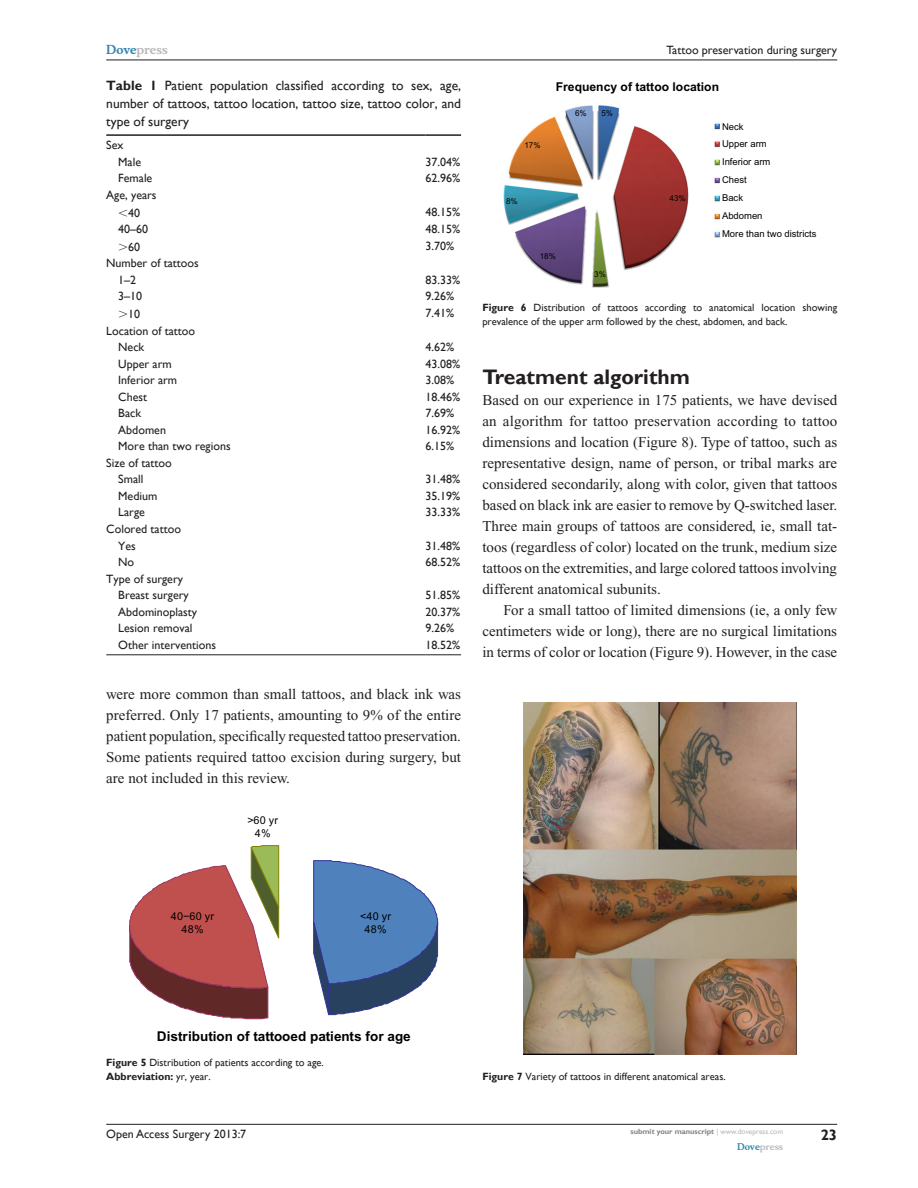
<style>
.page{position:relative;width:918px;height:1188px;background:#fff}
.page>*{position:absolute;margin:0;border:0;box-sizing:border-box;transform-origin:0 0}
.t1{font:700 21px "Gill Sans";color:#231f20}
.TxF{font:15px/21px "Times New Roman";color:#231f20;text-align:justify}
.Tx{font:15px/21px "Times New Roman";color:#231f20;text-align:justify}
.t2{font:700 15px "Gill Sans";color:#231f20}
.TN_TT{font:13.5px/18px "Gill Sans";color:#231f20;text-align:justify}
.t3{font:700 13.5px "Arial";color:#000}
.t4{font:700 12.15px "Arial";color:#000}
.TB{font:12px "Gill Sans";color:#231f20}
.t5{font:700 12px "Musee";color:#b8b9bc}
.t6{font:10.8px/12.9px "Arial";letter-spacing:.03em;color:#000;text-align:center}
.FC{font:10.5px/13.5px "Gill Sans";color:#231f20}
.FigSNRI{font:700 10.5px "Gill Sans";color:#231f20}
.t7{font:9.45px/18px "Arial";color:#000}
.t8{font:700 9px "Musee";color:#b8b9bc}
.t9{font:8.1px "Arial";color:#000}
.t10{font:700 7.5px "Gill Sans";color:#808285}
.s1{color:#3485ae}
.s2{font-weight:700}
.s3{font-family:"Mathematical Pi One"}
.s4{font-weight:400}
.s5{font-weight:400;color:#b8b9bc}
</style>
<div class="page">
<hr style="left:106px;top:1124px;width:731px;height:1px;background:#231f20">
<hr style="left:106px;top:60px;width:731px;height:1px;background:#231f20">
<hr style="left:106px;top:654px;width:320px;height:1px;background:#231f20">
<hr style="left:426px;top:654px;width:35px;height:1px;background:#231f20">
<hr style="left:106px;top:134px;width:320px;height:2px;background:#231f20">
<hr style="left:426px;top:134px;width:35px;height:2px;background:#231f20">
<svg style="left:314px;top:861px;width:124px;height:154px"></svg>
<svg style="left:130px;top:846px;width:149px;height:173px"></svg>
<img style="left:503px;top:105px;width:217px;height:183px">
<img style="left:523px;top:702px;width:273px;height:353px">
<p class="t5" style="left:106px;top:43px;width:63px"><span class="s1">Dove</span>press</p>
<p class="TN_TT" style="left:106px;top:77px;width:356px"><span class="s2">Table 1</span> Patient population classified according to sex, age, number of tattoos, tattoo location, tattoo size, tattoo color, and type of surgery</p>
<p class="TB" style="left:106px;top:138px;width:19px">Sex</p>
<p class="TB" style="left:118px;top:155px;width:24px">Male</p>
<p class="TB" style="left:426px;top:155px;width:36px">37.04%</p>
<p class="TB" style="left:118px;top:171px;width:36px">Female</p>
<p class="TB" style="left:426px;top:171px;width:36px">62.96%</p>
<p class="TB" style="left:106px;top:188px;width:52px">Age, years</p>
<p class="TB" style="left:118px;top:206px;width:23px"><span class="s3">,</span>40</p>
<p class="TB" style="left:426px;top:205px;width:36px">48.15%</p>
<p class="TB" style="left:118px;top:222px;width:31px">40–60</p>
<p class="TB" style="left:426px;top:222px;width:36px">48.15%</p>
<p class="TB" style="left:118px;top:240px;width:23px"><span class="s3">.</span>60</p>
<p class="TB" style="left:426px;top:239px;width:30px">3.70%</p>
<p class="TB" style="left:106px;top:256px;width:94px">Number of tattoos</p>
<p class="TB" style="left:118px;top:273px;width:19px">1–2</p>
<p class="TB" style="left:426px;top:273px;width:36px">83.33%</p>
<p class="TB" style="left:118px;top:289px;width:25px">3–10</p>
<p class="TB" style="left:426px;top:289px;width:30px">9.26%</p>
<p class="TB" style="left:118px;top:307px;width:23px"><span class="s3">.</span>10</p>
<p class="TB" style="left:426px;top:306px;width:30px">7.41%</p>
<p class="TB" style="left:106px;top:323px;width:90px">Location of tattoo</p>
<p class="TB" style="left:118px;top:340px;width:28px">Neck</p>
<p class="TB" style="left:426px;top:340px;width:30px">4.62%</p>
<p class="TB" style="left:118px;top:357px;width:55px">Upper arm</p>
<p class="TB" style="left:426px;top:357px;width:36px">43.08%</p>
<p class="TB" style="left:106px;top:373px;width:72px">I nferior arm</p>
<p class="TB" style="left:426px;top:373px;width:30px">3.08%</p>
<p class="TB" style="left:118px;top:390px;width:30px">Chest</p>
<p class="TB" style="left:426px;top:390px;width:36px">18.46%</p>
<p class="TB" style="left:118px;top:406px;width:24px">Back</p>
<p class="TB" style="left:426px;top:406px;width:30px">7.69%</p>
<p class="TB" style="left:118px;top:423px;width:49px">Abdomen</p>
<p class="TB" style="left:426px;top:423px;width:36px">16.92%</p>
<p class="TB" style="left:118px;top:439px;width:114px">More than two regions</p>
<p class="TB" style="left:426px;top:439px;width:30px">6.15%</p>
<p class="TB" style="left:106px;top:456px;width:67px">Size of tattoo</p>
<p class="TB" style="left:118px;top:472px;width:27px">Small</p>
<p class="TB" style="left:426px;top:472px;width:36px">31.48%</p>
<p class="TB" style="left:118px;top:489px;width:41px">Medium</p>
<p class="TB" style="left:426px;top:489px;width:36px">35.19%</p>
<p class="TB" style="left:118px;top:505px;width:28px">Large</p>
<p class="TB" style="left:426px;top:505px;width:36px">33.33%</p>
<p class="TB" style="left:106px;top:522px;width:76px">Colored tattoo</p>
<p class="TB" style="left:118px;top:539px;width:19px">Yes</p>
<p class="TB" style="left:426px;top:539px;width:36px">31.48%</p>
<p class="TB" style="left:118px;top:555px;width:17px">No</p>
<p class="TB" style="left:426px;top:555px;width:36px">68.52%</p>
<p class="TB" style="left:106px;top:572px;width:78px">Type of surgery</p>
<p class="TB" style="left:118px;top:588px;width:72px">Breast surgery</p>
<p class="TB" style="left:426px;top:588px;width:36px">51.85%</p>
<p class="TB" style="left:118px;top:605px;width:80px">Abdominoplasty</p>
<p class="TB" style="left:426px;top:605px;width:36px">20.37%</p>
<p class="TB" style="left:118px;top:621px;width:76px">Lesion removal</p>
<p class="TB" style="left:426px;top:621px;width:30px">9.26%</p>
<p class="TB" style="left:118px;top:638px;width:99px">Other interventions</p>
<p class="TB" style="left:426px;top:638px;width:36px">18.52%</p>
<p class="Tx" style="left:106px;top:683px;width:356px">were more common than small tattoos, and black ink was preferred. Only 17 patients, amounting to 9% of the entire patient population, specifically requested tattoo preservation.<br>Some patients required tattoo excision during surgery, but are not included in this review.</p>
<p class="t6" style="left:248px;top:814px;width:32px">&gt;60 yr<br>4%</p>
<p class="TB" style="left:667px;top:43px;width:172px">Tattoo preservation during surgery</p>
<p class="t4" style="left:556px;top:80px;width:165px">Frequency of tattoo location</p>
<p class="t9" style="left:524px;top:141px;width:18px">17%</p>
<p class="t9" style="left:506px;top:196px;width:13px">8%</p>
<p class="t9" style="left:540px;top:251px;width:18px">18%</p>
<p class="t9" style="left:575px;top:109px;width:13px">6%</p>
<p class="t9" style="left:601px;top:108px;width:13px">5%</p>
<p class="t9" style="left:594px;top:270px;width:13px">3%</p>
<p class="t9" style="left:670px;top:194px;width:18px">43%</p>
<p class="t7" style="left:722px;top:117px;width:23px">Neck</p>
<p class="t7" style="left:722px;top:135px;width:96px">Upper arm<br>Inferior arm<br>Chest<br>Back<br>Abdomen<br>More than two districts</p>
<p class="FC" style="left:482px;top:301px;width:356px"><span class="s2">Figure 6</span> Distribution of tattoos according to anatomical location showing prevalence of the upper arm followed by the chest, abdomen, and back.</p>
<h1 class="t1" style="left:482px;top:364px;width:209px">Treatment algorithm</h1>
<p class="TxF" style="left:482px;top:390px;width:356px">Based on our experience in 175 patients, we have devised an algorithm for tattoo preservation according to tattoo dimensions and location (Figure 8). Type of tattoo, such as representative design, name of person, or tribal marks are considered secondarily, along with color, given that tattoos based on black ink are easier to remove by Q-switched laser.<br>Three main groups of tattoos are considered, ie, small tat&shy;toos (regardless of color) located on the trunk, medium size tattoos on the extremities, and large colored tattoos involving different anatomical subunits.</p>
<p class="Tx" style="left:482px;top:600px;width:356px;text-indent:21px">For a small tattoo of limited dimensions (ie, a only few centimeters wide or long), there are no surgical limitations in terms of color or location (Figure 9). However, in the case</p>
<p class="t6" style="left:171px;top:910px;width:45px">40−60 yr<br>48%</p>
<p class="t6" style="left:360px;top:910px;width:32px">&lt;40 yr<br>48%</p>
<p class="t3" style="left:157px;top:1028px;width:255px">Distribution of tattooed patients for age</p>
<p class="FC" style="left:106px;top:1056px;width:219px"><span class="s2">Figure 5</span> Distribution of patients according to age.</p>
<p class="FigSNRI" style="left:106px;top:1070px;width:106px">Abbreviation: <span class="s4">yr, year.</span></p>
<p class="FC" style="left:482px;top:1069px;width:245px"><span class="s2">Figure 7</span> Variety of tattoos in different anatomical areas.</p>
<p class="TB" style="left:106px;top:1127px;width:142px">Open Access Surgery 2013:7</p>
<p class="t10" style="left:631px;top:1127px;width:154px">submit your manuscript <span class="s5">| www.dovepress.com</span></p>
<p class="t8" style="left:737px;top:1141px;width:48px"><span class="s1">Dove</span>press</p>
<p class="t2" style="left:821px;top:1126px;width:18px">23</p>
</div>
